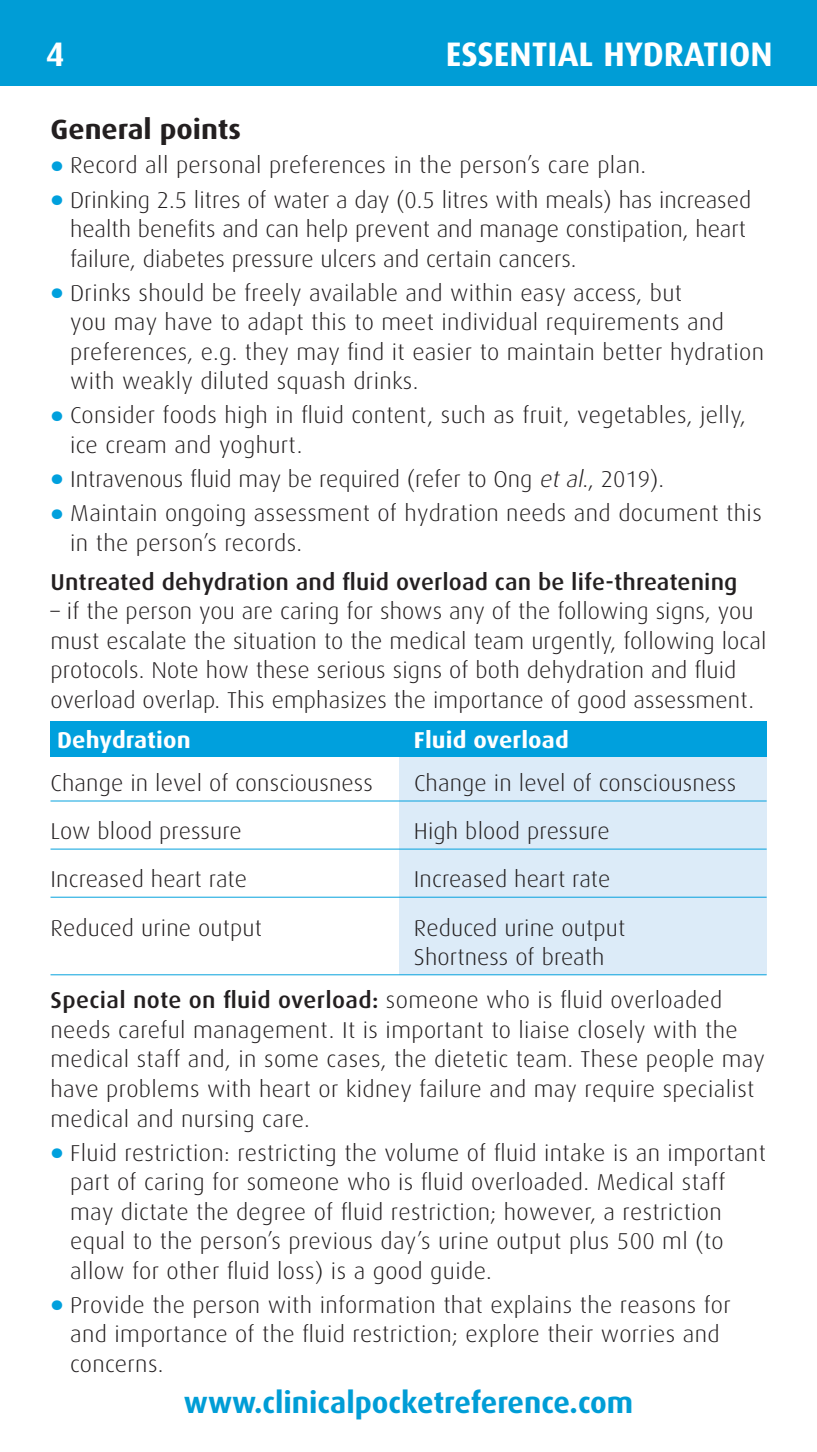
<style>
.page{position:relative;width:817px;height:1452px;background:#fff}
.page>*{position:absolute;margin:0;border:0;box-sizing:border-box;transform-origin:0 0}
.t1{font:700 34px "Dax";color:#fff}
.t2{font:700 30px "Dax";color:#009dd6}
.t3{font:700 27.8px "Dax";color:#231f20;scale:1.06 1}
.t4{font:300 23px/29.4px "Dax";letter-spacing:.01em;color:#231f20;scale:1.06 1}
.t5{font:500 23px "Dax";letter-spacing:.005em;color:#231f20;scale:1.06 1}
.t6{font:700 23px "Dax";letter-spacing:.005em;color:#fff;scale:1.06 1}
.s1{font-weight:800;font-size:29.4px;color:#00a0dd}
.s2{font-style:italic}
.s3{font-weight:500}
</style>
<div class="page">
<div style="left:0;top:0;width:816px;height:86px;background:#009dd6"></div>
<div style="left:399px;top:736px;width:367px;height:238px;background:#dcebf8"></div>
<div style="left:50px;top:721px;width:716px;height:36px;background:#00a0dd"></div>
<hr style="left:50px;top:800px;width:716px;height:1px;background:#00a0dd">
<hr style="left:50px;top:848px;width:716px;height:1px;background:#00a0dd">
<hr style="left:50px;top:896px;width:716px;height:1px;background:#00a0dd">
<hr style="left:50px;top:974px;width:716px;height:1px;background:#00a0dd">
<h1 class="t1" style="left:45px;top:40px;width:21px">4</h1>
<h1 class="t1" style="left:446px;top:40px;width:328px">ESSENTIAL HYDRATION</h1>
<p class="t3" style="left:50px;top:117px;width:181px">General points</p>
<p class="t4" style="left:50px;top:152px;width:563px"><span class="s1">•</span> Record all personal preferences in the person’s care plan.</p>
<p class="t4" style="left:70px;top:186px;width:644px;text-indent:-20px"><span class="s1">•</span> Drinking 2.5 litres of water a day (0.5 litres with meals) has increased health benefits and can help prevent and manage constipation, heart failure, diabetes pressure ulcers and certain cancers.</p>
<p class="t4" style="left:70px;top:279px;width:656px;text-indent:-20px"><span class="s1">•</span> Drinks should be freely available and within easy access, but<br>you may have to adapt this to meet individual requirements and preferences, e.g. they may find it easier to maintain better hydration with weakly diluted squash drinks.</p>
<p class="t4" style="left:70px;top:402px;width:639px;text-indent:-20px"><span class="s1">•</span> Consider foods high in fluid content, such as fruit, vegetables, jelly, ice cream and yoghurt.</p>
<p class="t4" style="left:50px;top:465px;width:580px"><span class="s1">•</span> Intravenous fluid may be required (refer to Ong <span class="s2">et al</span>., 2019).</p>
<p class="t4" style="left:70px;top:500px;width:654px;text-indent:-20px"><span class="s1">•</span> Maintain ongoing assessment of hydration needs and document this in the person’s records.</p>
<p class="t5" style="left:50px;top:571px;width:649px">Untreated dehydration and fluid overload can be life-threatening</p>
<p class="t4" style="left:50px;top:597px;width:677px">– if the person you are caring for shows any of the following signs, you must escalate the situation to the medical team urgently, following local protocols. Note how these serious signs of both dehydration and fluid overload overlap. This emphasizes the importance of good assessment.</p>
<p class="t6" style="left:57px;top:729px;width:127px">Dehydration</p>
<p class="t6" style="left:414px;top:729px;width:148px">Fluid overload</p>
<p class="t4" style="left:50px;top:769px;width:305px">Change in level of consciousness</p>
<p class="t4" style="left:414px;top:769px;width:305px">Change in level of consciousness</p>
<p class="t4" style="left:50px;top:817px;width:182px">Low blood pressure</p>
<p class="t4" style="left:414px;top:817px;width:186px">High blood pressure</p>
<p class="t4" style="left:50px;top:866px;width:187px">Increased heart rate</p>
<p class="t4" style="left:414px;top:866px;width:187px">Increased heart rate</p>
<p class="t4" style="left:50px;top:914px;width:201px">Reduced urine output</p>
<p class="t4" style="left:414px;top:914px;width:201px">Reduced urine output<br>Shortness of breath</p>
<p class="t4" style="left:50px;top:987px;width:675px"><span class="s3">Special note on fluid overload:</span> someone who is fluid overloaded needs careful management. It is important to liaise closely with the medical staff and, in some cases, the dietetic team. These people may have problems with heart or kidney failure and may require specialist medical and nursing care.</p>
<p class="t4" style="left:70px;top:1139px;width:657px;text-indent:-20px"><span class="s1">•</span> Fluid restriction: restricting the volume of fluid intake is an important part of caring for someone who is fluid overloaded. Medical staff may dictate the degree of fluid restriction; however, a restriction equal to the person’s previous day’s urine output plus 500 ml (to allow for other fluid loss) is a good guide.</p>
<p class="t4" style="left:70px;top:1291px;width:624px;text-indent:-20px"><span class="s1">•</span> Provide the person with information that explains the reasons for and importance of the fluid restriction; explore their worries and concerns.</p>
<h2 class="t2" style="left:184px;top:1389px;width:450px">www.clinicalpocketreference.com</h2>
</div>
